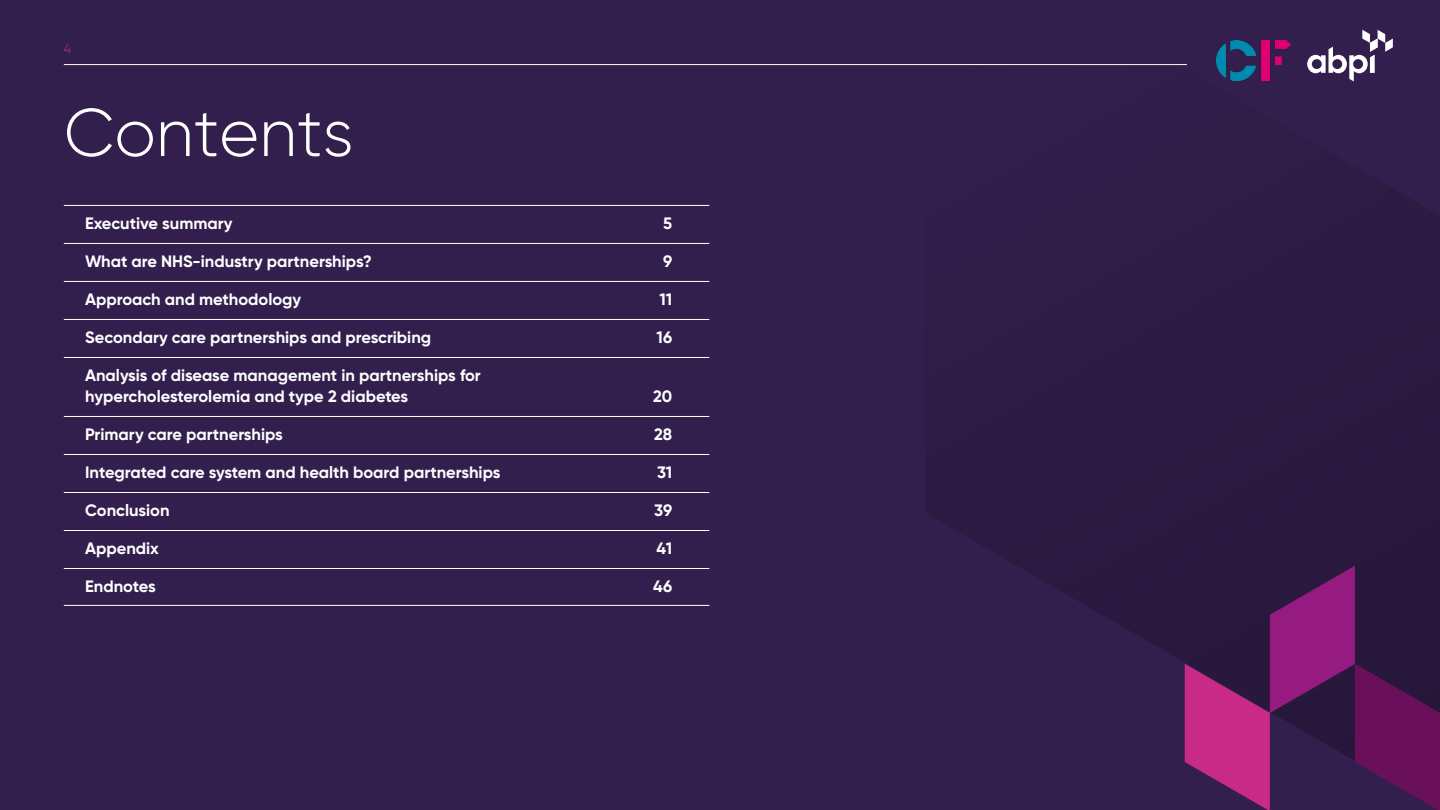
<style>
.page{position:relative;width:1440px;height:810px;background:#fff}
.page>*{position:absolute;margin:0;border:0;box-sizing:border-box;transform-origin:0 0}
.ABPI_Large_Section_Heading{font:300 67.5px "Gilroy";color:#fff}
.List_Number{font:700 16.5px/21px "Gilroy";color:#fff}
.t1{font:300 12.75px "Gilroy";color:#ca2a87}
</style>
<div class="page">
<div style="left:0;top:0;width:1439px;height:810px;background:#331f4d"></div>
<svg style="left:1331px;top:30px;width:61px;height:18px"></svg>
<hr style="left:64px;top:64px;width:1122px;height:1px;background:#fff">
<svg style="left:924px;top:48px;width:515px;height:614px"></svg>
<svg style="left:1184px;top:566px;width:255px;height:244px"></svg>
<hr style="left:64px;top:205px;width:645px;height:1px;background:#fff">
<hr style="left:64px;top:243px;width:645px;height:1px;background:#fff">
<hr style="left:64px;top:281px;width:645px;height:1px;background:#fff">
<hr style="left:64px;top:319px;width:645px;height:1px;background:#fff">
<hr style="left:64px;top:357px;width:645px;height:1px;background:#fff">
<hr style="left:64px;top:416px;width:645px;height:1px;background:#fff">
<hr style="left:64px;top:454px;width:645px;height:1px;background:#fff">
<hr style="left:64px;top:492px;width:645px;height:1px;background:#fff">
<hr style="left:64px;top:530px;width:645px;height:1px;background:#fff">
<hr style="left:64px;top:568px;width:645px;height:1px;background:#fff">
<hr style="left:64px;top:605px;width:645px;height:1px;background:#fff">
<p class="t1" style="left:64px;top:40px;width:9px">4</p>
<p class="ABPI_Large_Section_Heading" style="left:64px;top:91px;width:291px">Contents</p>
<p class="List_Number" style="left:85px;top:213px;width:149px">Executive summary</p>
<p class="List_Number" style="left:663px;top:213px;width:11px">5</p>
<p class="List_Number" style="left:85px;top:251px;width:288px">What are NHS-industry partnerships?</p>
<p class="List_Number" style="left:663px;top:251px;width:11px">9</p>
<p class="List_Number" style="left:85px;top:289px;width:218px">Approach and methodology</p>
<p class="List_Number" style="left:659px;top:289px;width:14px">11</p>
<p class="List_Number" style="left:85px;top:327px;width:348px">Secondary care partnerships and prescribing</p>
<p class="List_Number" style="left:656px;top:327px;width:17px">16</p>
<p class="List_Number" style="left:85px;top:365px;width:397px">Analysis of disease management in partnerships for hypercholesterolemia and type 2 diabetes</p>
<p class="List_Number" style="left:653px;top:386px;width:20px">20</p>
<p class="List_Number" style="left:85px;top:424px;width:199px">Primary care partnerships</p>
<p class="List_Number" style="left:654px;top:424px;width:20px">28</p>
<p class="List_Number" style="left:85px;top:462px;width:417px">Integrated care system and health board partnerships</p>
<p class="List_Number" style="left:657px;top:462px;width:17px">31</p>
<p class="List_Number" style="left:85px;top:500px;width:86px">Conclusion</p>
<p class="List_Number" style="left:654px;top:500px;width:19px">39</p>
<p class="List_Number" style="left:85px;top:538px;width:75px">Appendix</p>
<p class="List_Number" style="left:656px;top:538px;width:17px">41</p>
<p class="List_Number" style="left:85px;top:576px;width:72px">Endnotes</p>
<p class="List_Number" style="left:653px;top:576px;width:20px">46</p>
</div>
